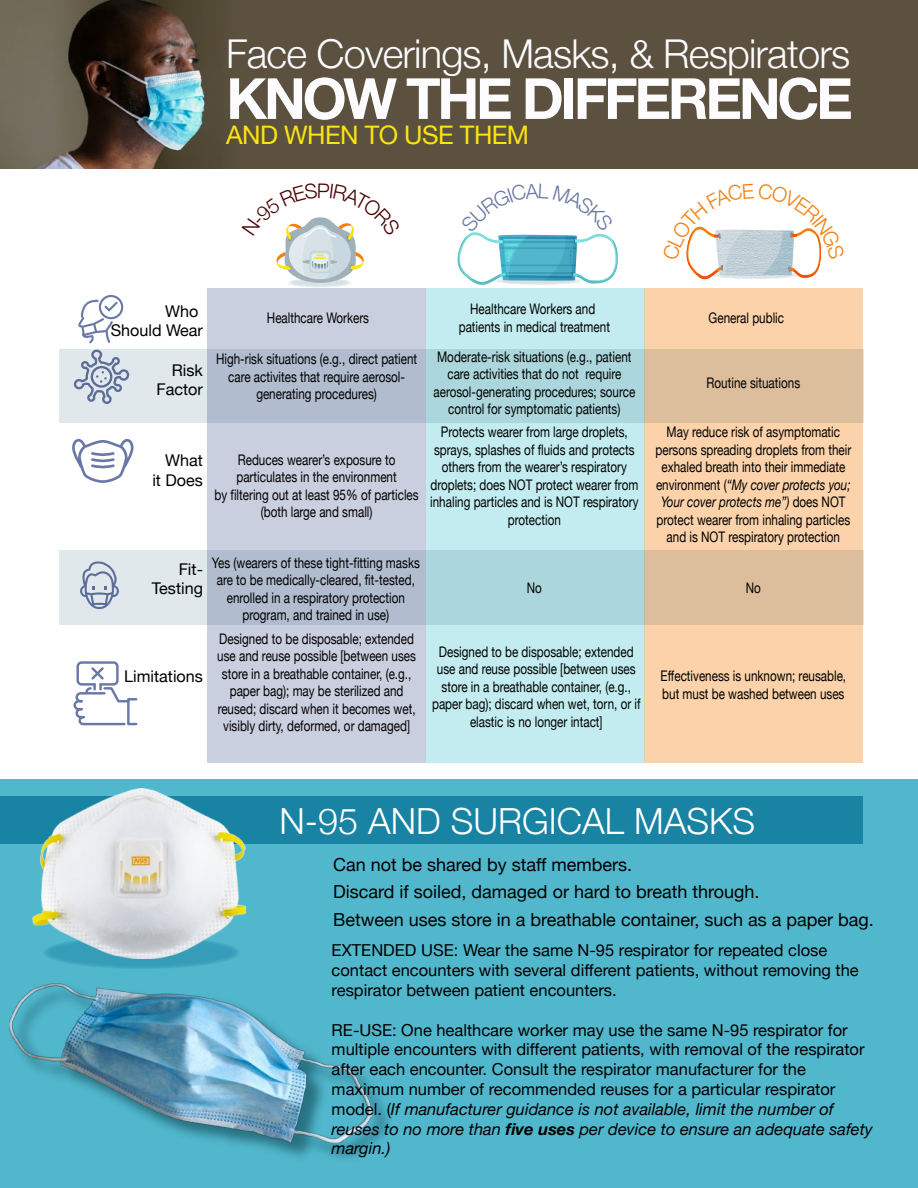
<style>
.page{position:relative;width:918px;height:1188px;background:#fff}
.page>*{position:absolute;margin:0;border:0;box-sizing:border-box;transform-origin:0 0}
.t1{font:700 56.85px "Helvetica Neue";letter-spacing:-.06em;color:#fcfcff}
.t2{font:300 39.75px "Helvetica Neue";letter-spacing:-.02em;color:#fcfcff}
.t3{font:300 36px "Helvetica Neue";color:#fff}
.t4{font:25.5px "Helvetica Neue";letter-spacing:-.02em;color:#fce50d}
.t5{font:18px/27.6px "Helvetica Neue";color:#000}
.t6{font:16.5px/19.8px "Helvetica Neue";color:#000}
.t7{font:16.2px/19.4px "Helvetica Neue";color:#000;text-align:right}
.t8{font:14.55px/17.5px "Helvetica Neue";color:#000;text-align:center;scale:.8 1}
.s1{font-style:italic}
.s2{font-weight:700;font-style:italic}
</style>
<div class="page">
<img style="left:0;top:0;width:918px;height:169px">
<div style="left:644px;top:288px;width:219px;height:475px;background:#fbd2a9"></div>
<div style="left:426px;top:288px;width:218px;height:475px;background:#c2ecef"></div>
<div style="left:287px;top:278px;width:65px;height:10px;background:#f9fbfb;border-radius:50%"></div>
<div style="left:207px;top:288px;width:219px;height:475px;background:#cacfdf"></div>
<div style="left:0;top:779px;width:918px;height:409px;background:#51b7cd"></div>
<div style="left:0;top:796px;width:863px;height:48px;background:#1983a4"></div>
<svg style="left:43px;top:936px;width:198px;height:33px;fill:#369eb9"></svg>
<img style="left:32px;top:788px;width:214px;height:170px">
<img style="left:9px;top:983px;width:380px;height:175px">
<img style="left:10px;top:984px;width:362px;height:158px">
<svg style="left:78px;top:295px;width:46px;height:49px"></svg>
<svg style="left:72px;top:439px;width:62px;height:44px"></svg>
<div style="left:127px;top:698px;width:10px;height:27px;border:2px solid #6978a6"></div>
<div style="left:77px;top:661px;width:42px;height:25px;border:2px solid #6978a6;border-radius:4px"></div>
<svg style="left:73px;top:665px;width:58px;height:61px"></svg>
<svg style="left:59px;top:349px;width:805px;height:74px;background:#c2cac8"></svg>
<svg style="left:59px;top:550px;width:805px;height:75px;background:#c2cac8"></svg>
<svg style="left:686px;top:226px;width:135px;height:53px"></svg>
<svg style="left:457px;top:232px;width:161px;height:53px"></svg>
<svg style="left:276px;top:217px;width:88px;height:70px"></svg>
<h2 class="t2" style="left:226px;top:22px;width:626px">Face Coverings, Masks, &amp; Respirators</h2>
<h1 class="t1" style="left:226px;top:54px;width:628px">KNOW THE DIFFERENCE</h1>
<h3 class="t4" style="left:226px;top:116px;width:304px">AND WHEN TO USE THEM</h3>
<p class="t7" style="left:111px;top:302px;width:94px">Who<br>Should Wear</p>
<p class="t7" style="left:157px;top:361px;width:48px">Risk<br>Factor</p>
<p class="t7" style="left:152px;top:452px;width:52px">What<br>it Does</p>
<p class="t7" style="left:152px;top:560px;width:53px">Fit-<br>Testing</p>
<p class="t7" style="left:124px;top:668px;width:80px">Limitations</p>
<p class="t8" style="left:267px;top:310px;width:129px">Healthcare Workers</p>
<p class="t8" style="left:459px;top:301px;width:191px">Healthcare Workers and patients in medical treatment</p>
<p class="t8" style="left:709px;top:310px;width:96px">General public</p>
<p class="t8" style="left:216px;top:351px;width:253px">High-risk situations (e.g., direct patient care activites that require aerosol&shy;generating procedures)</p>
<p class="t8" style="left:433px;top:348px;width:254px">Moderate-risk situations (e.g., patient care activities that do not require aerosol-generating procedures; source control for symptomatic patients)</p>
<p class="t8" style="left:215px;top:452px;width:257px">Reduces wearer’s exposure to particulates in the environment<br>by filtering out at least 95% of particles (both large and small)</p>
<p class="t8" style="left:707px;top:374px;width:118px">Routine situations</p>
<p class="t8" style="left:430px;top:424px;width:262px">Protects wearer from large droplets, sprays, splashes of fluids and protects others from the wearer’s respiratory droplets; does NOT protect wearer from inhaling particles and is NOT respiratory protection</p>
<p class="t8" style="left:656px;top:424px;width:246px">May reduce risk of asymptomatic persons spreading droplets from their exhaled breath into their immediate environment (<span class="s1">“My cover protects you; Your cover protects me”)</span> does NOT protect wearer from inhaling particles and is NOT respiratory protection</p>
<p class="t8" style="left:212px;top:555px;width:262px">Yes (wearers of these tight-fitting masks are to be medically-cleared, fit-tested, enrolled in a respiratory protection program, and trained in use)</p>
<p class="t8" style="left:217px;top:631px;width:250px">Designed to be disposable; extended use and reuse possible [between uses store in a breathable container, (e.g., paper bag); may be sterilized and reused; discard when it becomes wet, visibly dirty, deformed, or damaged]</p>
<p class="t8" style="left:527px;top:580px;width:20px">No</p>
<p class="t8" style="left:746px;top:580px;width:20px">No</p>
<p class="t8" style="left:432px;top:644px;width:262px">Designed to be disposable; extended use and reuse possible [between uses store in a breathable container, (e.g., paper bag); discard when wet, torn, or if elastic is no longer intact]</p>
<p class="t8" style="left:661px;top:668px;width:233px;text-align:left">Effectiveness is unknown; reusable, but must be washed between uses</p>
<h3 class="t3" style="left:279px;top:792px;width:477px">N-95 AND SURGICAL MASKS</h3>
<p class="t5" style="left:333px;top:851px;width:542px">Can not be shared by staff members.<br>Discard if soiled, damaged or hard to breath through.<br>Between uses store in a breathable container, such as a paper bag.</p>
<p class="t6" style="left:332px;top:942px;width:529px">EXTENDED USE: Wear the same N-95 respirator for repeated close contact encounters with several different patients, without removing the respirator between patient encounters.</p>
<p class="t6" style="left:332px;top:1021px;width:543px">RE-USE: One healthcare worker may use the same N-95 respirator for multiple encounters with different patients, with removal of the respirator after each encounter. Consult the respirator manufacturer for the maximum number of recommended reuses for a particular respirator model. (<span class="s1">If manufacturer guidance is not available, limit the number of reuses to no more than</span> <span class="s2">five uses</span> <span class="s1">per device to ensure an adequate safety margin.)</span></p>
</div>
